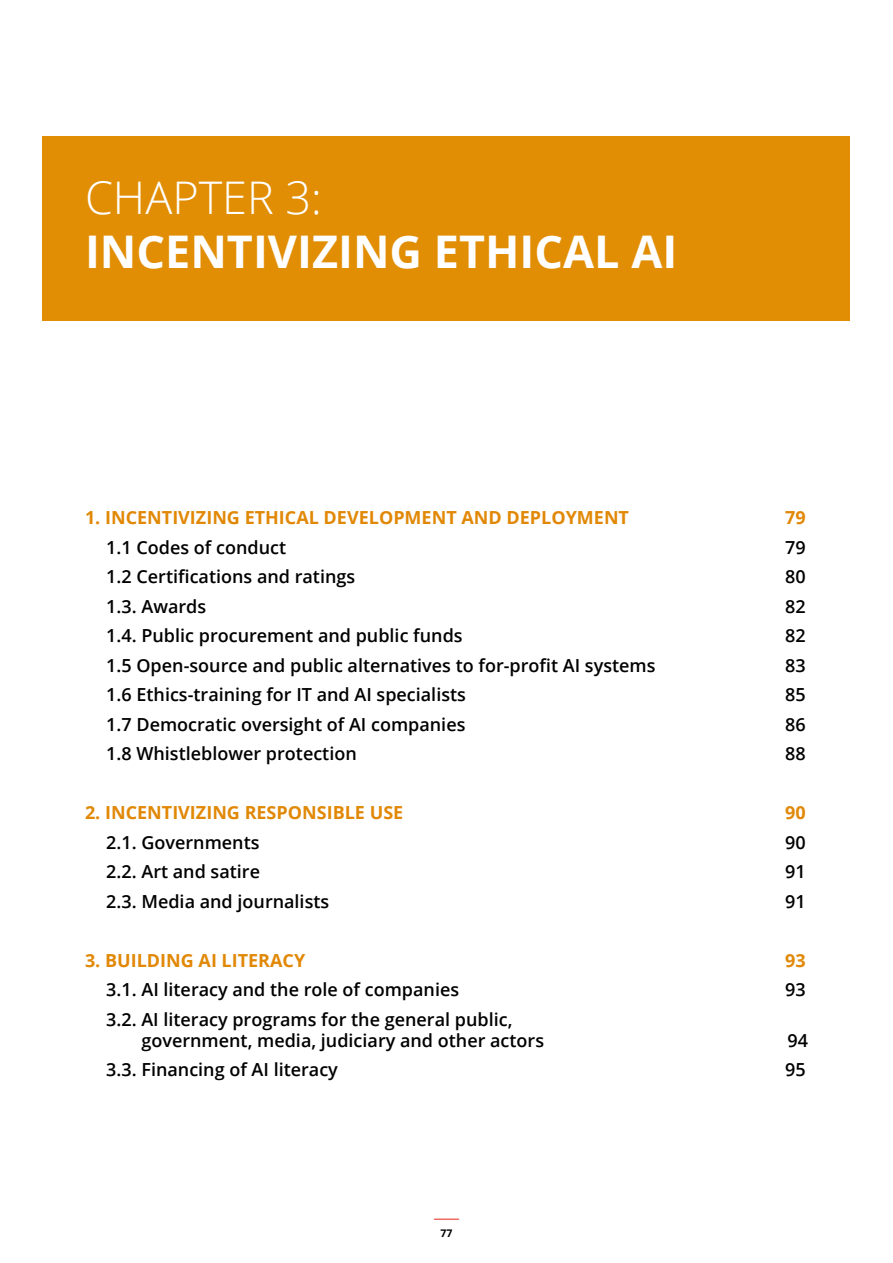
<style>
.page{position:relative;width:893px;height:1263px;background:#fff}
.page>*{position:absolute;margin:0;border:0;box-sizing:border-box;transform-origin:0 0}
.t1{font:700 45px "Open Sans";color:#fff}
.t2{font:300 45px "Open Sans";color:#fff}
.t3{font:600 18px/21px "Open Sans";color:#000}
.t4{font:700 18px "Open Sans";color:#e18807}
.t5{font:700 10.5px "Open Sans";color:#000}
</style>
<div class="page">
<hr style="left:434px;top:1218px;width:24px;height:2px;background:#ed6b62">
<div style="left:43px;top:137px;width:807px;height:184px;background:#e28e04"></div>
<h1 class="t2" style="left:85px;top:166px;width:238px">CHAPTER 3:</h1>
<h1 class="t1" style="left:85px;top:219px;width:594px">INCENTIVIZING ETHICAL AI</h1>
<p class="t4" style="left:85px;top:505px;width:545px">1. INCENTIVIZING ETHICAL DEVELOPMENT AND DEPLOYMENT</p>
<p class="t4" style="left:785px;top:505px;width:22px">79</p>
<p class="t3" style="left:106px;top:536px;width:181px">1.1 Codes of conduct</p>
<p class="t3" style="left:785px;top:536px;width:22px">79</p>
<p class="t3" style="left:106px;top:566px;width:250px">1.2 Certifications and ratings</p>
<p class="t3" style="left:785px;top:566px;width:22px">80</p>
<p class="t3" style="left:106px;top:595px;width:101px">1.3. Awards</p>
<p class="t3" style="left:785px;top:595px;width:22px">82</p>
<p class="t3" style="left:106px;top:625px;width:358px">1.4. Public procurement and public funds</p>
<p class="t3" style="left:785px;top:625px;width:22px">82</p>
<p class="t3" style="left:106px;top:654px;width:551px">1.5 Open-source and public alternatives to for-profit AI systems</p>
<p class="t3" style="left:785px;top:654px;width:22px">83</p>
<p class="t3" style="left:106px;top:684px;width:361px">1.6 Ethics-training for IT and AI specialists</p>
<p class="t3" style="left:785px;top:684px;width:22px">85</p>
<p class="t3" style="left:106px;top:713px;width:361px">1.7 Democratic oversight of AI companies</p>
<p class="t3" style="left:785px;top:713px;width:22px">86</p>
<p class="t3" style="left:106px;top:743px;width:252px">1.8 Whistleblower protection</p>
<p class="t3" style="left:785px;top:743px;width:22px">88</p>
<p class="t4" style="left:85px;top:800px;width:320px">2. INCENTIVIZING RESPONSIBLE USE</p>
<p class="t4" style="left:785px;top:800px;width:22px">90</p>
<p class="t3" style="left:106px;top:831px;width:155px">2.1. Governments</p>
<p class="t3" style="left:785px;top:831px;width:22px">90</p>
<p class="t3" style="left:106px;top:861px;width:155px">2.2. Art and satire</p>
<p class="t3" style="left:785px;top:861px;width:22px">91</p>
<p class="t3" style="left:106px;top:890px;width:224px">2.3. Media and journalists</p>
<p class="t3" style="left:785px;top:890px;width:22px">91</p>
<p class="t4" style="left:85px;top:947px;width:222px">3. BUILDING AI LITERACY</p>
<p class="t4" style="left:785px;top:947px;width:22px">93</p>
<p class="t3" style="left:106px;top:979px;width:354px">3.1. AI literacy and the role of companies</p>
<p class="t3" style="left:785px;top:979px;width:22px">93</p>
<p class="t3" style="left:141px;top:1008px;width:404px;text-indent:-35px">3.2. AI literacy programs for the general public, government, media, judiciary and other actors</p>
<p class="t3" style="left:787px;top:1029px;width:22px">94</p>
<p class="t3" style="left:106px;top:1059px;width:233px">3.3. Financing of AI literacy</p>
<p class="t3" style="left:785px;top:1059px;width:22px">95</p>
<p class="t5" style="left:440px;top:1225px;width:13px">77</p>
</div>
